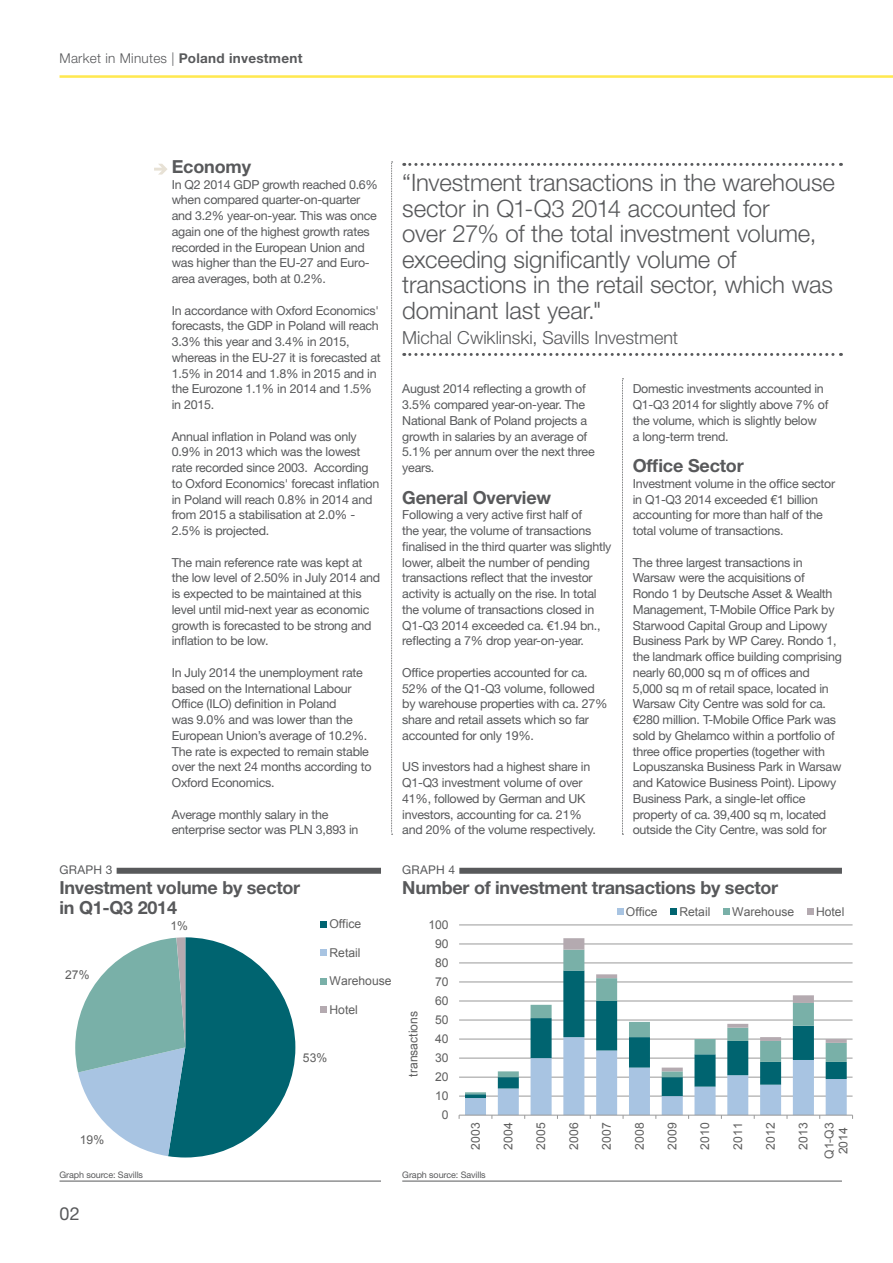
<style>
.page{position:relative;width:893px;height:1263px;background:#fff}
.page>*{position:absolute;margin:0;border:0;box-sizing:border-box;transform-origin:0 0}
.t1{font:300 24px/25.5px "Helvetica Neue LT Std";letter-spacing:-.005em;color:#58595b}
.t2{font:700 18px/20.2px "Helvetica Neue LT Std";letter-spacing:-.015em;color:#58595b}
.t3{font:300 18px "Helvetica Neue LT Std";letter-spacing:-.005em;color:#58595b}
.t4{font:18px "Helvetica Neue LT Std";color:#58595b}
.t5{font:300 13.5px "Helvetica Neue LT Std";letter-spacing:.02em;color:#58595b}
.t6{font:12.45px/15.8px "Helvetica Neue LT Std";letter-spacing:-.02em;color:#58595b}
.t7{font:12.15px/25.8px "Arial";letter-spacing:-.005em;color:#5f5f5f;text-align:right}
.t8{font:12px "Helvetica Neue LT Std";letter-spacing:.11em;color:#58595b}
.t9{font:9px "Helvetica Neue LT Std";letter-spacing:-.01em;color:#58595b}
.s1{font-weight:700}
</style>
<div class="page">
<hr style="left:60px;top:75px;width:833px;height:3px;background:#ffe850">
<svg style="left:391px;top:162px;width:2px;height:673px"></svg>
<svg style="left:622px;top:378px;width:1px;height:457px"></svg>
<div style="left:117px;top:868px;width:264px;height:6px;background:#58595b"></div>
<div style="left:459px;top:868px;width:383px;height:6px;background:#58595b"></div>
<hr style="left:60px;top:1181px;width:321px;height:1px;background:#58595b">
<hr style="left:402px;top:1181px;width:440px;height:1px;background:#58595b">
<svg style="left:404px;top:163px;width:437px;height:3px"></svg>
<svg style="left:404px;top:353px;width:437px;height:3px"></svg>
<svg style="left:154px;top:164px;width:13px;height:11px"></svg>
<svg style="left:75px;top:937px;width:220px;height:220px"></svg>
<svg style="left:321px;top:921px;width:6px;height:6px"></svg>
<div style="left:321px;top:949px;width:6px;height:7px;background:#a8c4e2"></div>
<svg style="left:321px;top:978px;width:6px;height:6px"></svg>
<svg style="left:321px;top:1007px;width:6px;height:6px"></svg>
<hr style="left:459px;top:925px;width:393px;height:1px;background:#999">
<svg style="left:459px;top:938px;width:394px;height:181px"></svg>
<svg style="left:617px;top:909px;width:6px;height:6px"></svg>
<svg style="left:670px;top:909px;width:6px;height:6px"></svg>
<svg style="left:723px;top:909px;width:6px;height:6px"></svg>
<svg style="left:807px;top:909px;width:6px;height:6px"></svg>
<p class="t5" style="left:60px;top:50px;width:244px">Market in Minutes | <span class="s1">Poland investment</span></p>
<h2 class="t2" style="left:172px;top:156px;width:81px">Economy</h2>
<p class="t6" style="left:172px;top:176px;width:208px">In Q2 2014 GDP growth reached 0.6% when compared quarter-on-quarter and 3.2% year-on-year. This was once again one of the highest growth rates recorded in the European Union and was higher than the EU-27 and Euro&shy;area averages, both at 0.2%.</p>
<p class="t6" style="left:172px;top:302px;width:210px">In accordance with Oxford Economics' forecasts, the GDP in Poland will reach<br>3.3% this year and 3.4% in 2015, whereas in the EU-27 it is forecasted at<br>1.5% in 2014 and 1.8% in 2015 and in the Eurozone 1.1% in 2014 and 1.5% in 2015.</p>
<p class="t6" style="left:172px;top:428px;width:209px">Annual inflation in Poland was only 0.9% in 2013 which was the lowest rate recorded since 2003. According to Oxford Economics' forecast inflation in Poland will reach 0.8% in 2014 and from 2015 a stabilisation at 2.0% - 2.5% is projected.</p>
<p class="t6" style="left:172px;top:554px;width:210px">The main reference rate was kept at the low level of 2.50% in July 2014 and is expected to be maintained at this level until mid-next year as economic growth is forecasted to be strong and inflation to be low.</p>
<p class="t6" style="left:172px;top:664px;width:201px">In July 2014 the unemployment rate based on the International Labour<br>Office (ILO) definition in Poland<br>was 9.0% and was lower than the<br>European Union’s average of 10.2%.<br>The rate is expected to remain stable over the next 24 months according to<br>Oxford Economics.</p>
<p class="t6" style="left:172px;top:806px;width:188px">Average monthly salary in the enterprise sector was PLN 3,893 in</p>
<h1 class="t1" style="left:402px;top:170px;width:434px">“Investment transactions in the warehouse sector in Q1-Q3 2014 accounted for<br>over 27% of the total investment volume, exceeding significantly volume of transactions in the retail sector, which was dominant last year."</h1>
<h2 class="t3" style="left:402px;top:327px;width:277px">Michal Cwiklinski, Savills Investment</h2>
<p class="t6" style="left:402px;top:381px;width:194px">August 2014 reflecting a growth of<br>3.5% compared year-on-year. The<br>National Bank of Poland projects a growth in salaries by an average of<br>5.1% per annum over the next three years.</p>
<h2 class="t2" style="left:402px;top:487px;width:150px">General Overview</h2>
<p class="t6" style="left:402px;top:507px;width:211px">Following a very active first half of<br>the year, the volume of transactions finalised in the third quarter was slightly lower, albeit the number of pending transactions reflect that the investor activity is actually on the rise. In total the volume of transactions closed in Q1-Q3 2014 exceeded ca. €1.94 bn., reflecting a 7% drop year-on-year.</p>
<p class="t6" style="left:402px;top:664px;width:207px">Office properties accounted for ca.<br>52% of the Q1-Q3 volume, followed by warehouse properties with ca. 27% share and retail assets which so far accounted for only 19%.</p>
<p class="t6" style="left:402px;top:759px;width:195px">US investors had a highest share in Q1-Q3 investment volume of over 41%, followed by German and UK investors, accounting for ca. 21% and 20% of the volume respectively.</p>
<p class="t6" style="left:633px;top:381px;width:197px">Domestic investments accounted in<br>Q1-Q3 2014 for slightly above 7% of the volume, which is slightly below<br>a long-term trend.</p>
<h2 class="t2" style="left:633px;top:455px;width:113px">Office Sector</h2>
<p class="t6" style="left:633px;top:475px;width:204px">Investment volume in the office sector in Q1-Q3 2014 exceeded €1 billion accounting for more than half of the total volume of transactions.</p>
<p class="t6" style="left:633px;top:554px;width:211px">The three largest transactions in Warsaw were the acquisitions of Rondo 1 by Deutsche Asset &amp; Wealth Management, T-Mobile Office Park by Starwood Capital Group and Lipowy Business Park by WP Carey. Rondo 1, the landmark office building comprising nearly 60,000 sq m of offices and 5,000 sq m of retail space, located in Warsaw City Centre was sold for ca. €280 million. T-Mobile Office Park was sold by Ghelamco within a portfolio of three office properties (together with Lopuszanska Business Park in Warsaw and Katowice Business Point). Lipowy Business Park, a single-let office property of ca. 39,400 sq m, located outside the City Centre, was sold for</p>
<p class="t8" style="left:60px;top:862px;width:54px">graph 3</p>
<h2 class="t2" style="left:60px;top:877px;width:242px">Investment volume by sector in Q1-Q3 2014</h2>
<p class="t7" style="left:65px;top:961px;width:26px">27%</p>
<p class="t7" style="left:80px;top:1127px;width:26px">19%</p>
<p class="t7" style="left:170px;top:912px;width:19px">1%</p>
<p class="t7" style="left:329px;top:911px;width:33px">Office</p>
<p class="t7" style="left:329px;top:939px;width:33px">Retail</p>
<p class="t7" style="left:329px;top:968px;width:64px">Warehouse</p>
<p class="t7" style="left:329px;top:997px;width:30px">Hotel</p>
<p class="t7" style="left:303px;top:1044px;width:26px">53%</p>
<p class="t8" style="left:402px;top:862px;width:54px">graph 4</p>
<h2 class="t2" style="left:402px;top:877px;width:377px">Number of investment transactions by sector</h2>
<p class="t7" style="left:400px;top:1076px;width:67px;rotate:-90deg">transactions</p>
<p class="t7" style="left:428px;top:912px;width:22px">100</p>
<p class="t7" style="left:435px;top:931px;width:15px">90</p>
<p class="t7" style="left:435px;top:950px;width:15px">80</p>
<p class="t7" style="left:435px;top:969px;width:15px">70</p>
<p class="t7" style="left:435px;top:988px;width:15px">60</p>
<p class="t7" style="left:435px;top:1007px;width:15px">50</p>
<p class="t7" style="left:435px;top:1026px;width:15px">40</p>
<p class="t7" style="left:435px;top:1045px;width:15px">30</p>
<p class="t7" style="left:435px;top:1064px;width:15px">20</p>
<p class="t7" style="left:435px;top:1083px;width:15px">10</p>
<p class="t7" style="left:442px;top:1102px;width:8px">0</p>
<p class="t7" style="left:626px;top:899px;width:33px">Office</p>
<p class="t7" style="left:679px;top:899px;width:33px">Retail</p>
<p class="t7" style="left:732px;top:899px;width:64px">Warehouse</p>
<p class="t7" style="left:816px;top:899px;width:30px">Hotel</p>
<p class="t7" style="left:463px;top:1149px;width:28px;rotate:-90deg">2003</p>
<p class="t7" style="left:495px;top:1149px;width:28px;rotate:-90deg">2004</p>
<p class="t7" style="left:528px;top:1149px;width:28px;rotate:-90deg">2005</p>
<p class="t7" style="left:561px;top:1149px;width:28px;rotate:-90deg">2006</p>
<p class="t7" style="left:594px;top:1149px;width:28px;rotate:-90deg">2007</p>
<p class="t7" style="left:627px;top:1149px;width:28px;rotate:-90deg">2008</p>
<p class="t7" style="left:659px;top:1149px;width:28px;rotate:-90deg">2009</p>
<p class="t7" style="left:692px;top:1149px;width:28px;rotate:-90deg">2010</p>
<p class="t7" style="left:725px;top:1149px;width:28px;rotate:-90deg">2011</p>
<p class="t7" style="left:758px;top:1149px;width:28px;rotate:-90deg">2012</p>
<p class="t7" style="left:790px;top:1159px;width:38px;rotate:-90deg">2013<br>Q1-Q3</p>
<p class="t7" style="left:830px;top:1154px;width:28px;rotate:-90deg">2014</p>
<p class="t9" style="left:60px;top:1169px;width:85px">Graph source: Savills</p>
<p class="t9" style="left:402px;top:1169px;width:85px">Graph source: Savills</p>
<h2 class="t4" style="left:60px;top:1203px;width:22px">02</h2>
</div>
